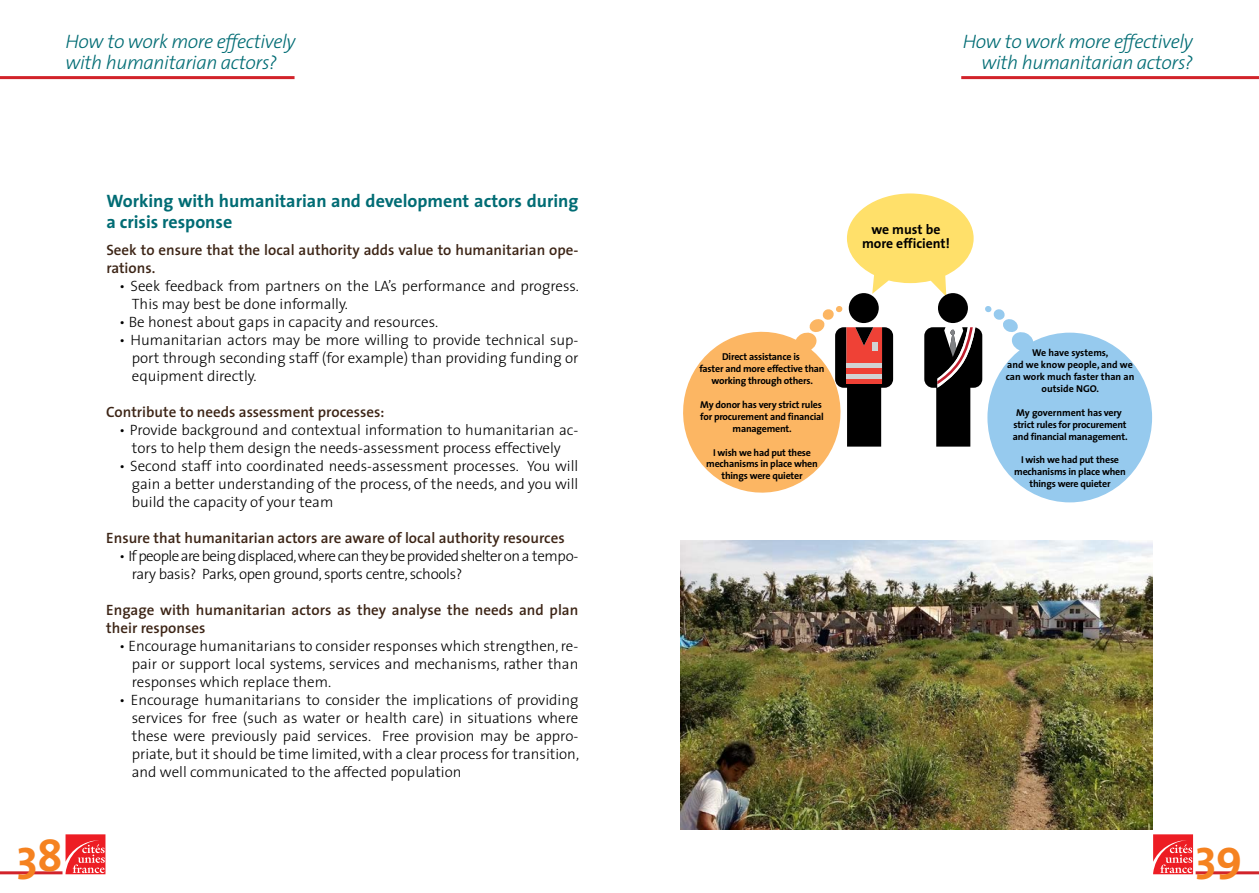
<style>
.page{position:relative;width:1259px;height:893px;background:#fff}
.page>*{position:absolute;margin:0;border:0;box-sizing:border-box;transform-origin:0 0}
.t1{font:700 45px "The Sans";color:#f58220}
.t2{font:italic 300 19.5px/21px "The Sans";letter-spacing:-.02em;color:#006c74}
.t3{font:700 18px/21.6px "The Sans";color:#006c74}
.t4{font:300 15px/18px "The Sans";color:#000;text-align:justify}
.t5{font:600 15px/18px "The Sans";color:#3c2415}
.t6{font:300 15px/18px "The Sans";letter-spacing:-.04em;color:#000}
.t7{font:700 13.65px/14px "The Sans";color:#000;text-align:center}
.t8{font:700 9.9px/12px "The Sans";letter-spacing:-.02em;color:#000;text-align:center}
.t9{font:700 9.9px/12px "The Sans";color:#000;text-align:center}
</style>
<div class="page">
<hr style="left:0;top:871px;width:63px;height:3px;background:#d2232a">
<hr style="left:1195px;top:871px;width:64px;height:3px;background:#d2232a">
<svg style="left:66px;top:834px;width:39px;height:40px;background:#f0474d"></svg>
<svg style="left:1153px;top:834px;width:40px;height:40px;background:#f0474d"></svg>
<hr style="left:0;top:76px;width:294px;height:3px;background:#d2232a">
<hr style="left:961px;top:76px;width:298px;height:3px;background:#d2232a">
<svg style="left:847px;top:193px;width:126px;height:104px"></svg>
<div style="left:987px;top:333px;width:165px;height:169px;background:#96caee;border-radius:50%"></div>
<div style="left:849px;top:293px;width:29px;height:30px;background:#000;border-radius:50%"></div>
<svg style="left:683px;top:306px;width:210px;height:187px"></svg>
<hr style="left:846px;top:364px;width:36px;height:4px;background:#d1d3d4">
<hr style="left:846px;top:374px;width:36px;height:4px;background:#d1d3d4">
<div style="left:872px;top:342px;width:5px;height:8px;background:#d1d3d4"></div>
<div style="left:938px;top:293px;width:30px;height:30px;background:#000;border-radius:50%"></div>
<svg style="left:924px;top:306px;width:110px;height:141px"></svg>
<img style="left:680px;top:541px;width:472px;height:288px">
<h2 class="t2" style="left:65px;top:30px;width:232px">How to work more effectively with humanitarian actors?</h2>
<h2 class="t2" style="left:962px;top:30px;width:232px;text-align:right">How to work more effectively with humanitarian actors?</h2>
<p class="t3" style="left:106px;top:189px;width:473px">Working with humanitarian and development actors during a crisis response</p>
<p class="t5" style="left:106px;top:240px;width:473px">Seek to ensure that the local authority adds value to humanitarian ope&shy;rations.</p>
<p class="t4" style="left:132px;top:276px;width:449px;text-indent:-13px">• Seek feedback from partners on the LA’s performance and progress.<br>This may best be done informally.</p>
<p class="t4" style="left:119px;top:312px;width:321px">• Be honest about gaps in capacity and resources.</p>
<p class="t4" style="left:132px;top:330px;width:448px;text-indent:-13px">• Humanitarian actors may be more willing to provide technical sup&shy;port through seconding staff (for example) than providing funding or equipment directly.</p>
<p class="t5" style="left:106px;top:402px;width:279px">Contribute to needs assessment processes:</p>
<p class="t4" style="left:119px;top:420px;width:461px;text-align:center">• Provide background and contextual information to humanitarian ac&shy;tors to help them design the needs-assessment process effectively</p>
<p class="t4" style="left:132px;top:456px;width:448px;text-indent:-13px">• Second staff into coordinated needs-assessment processes. You will gain a better understanding of the process, of the needs, and you will build the capacity of your team</p>
<p class="t5" style="left:106px;top:528px;width:460px">Ensure that humanitarian actors are aware of local authority resources</p>
<p class="t6" style="left:132px;top:546px;width:448px;text-indent:-13px">• If people are being displaced, where can they be provided shelter on a tempo&shy;rary basis? Parks, open ground, sports centre, schools?</p>
<p class="t5" style="left:106px;top:600px;width:473px">Engage with humanitarian actors as they analyse the needs and plan their responses</p>
<p class="t4" style="left:132px;top:636px;width:448px;text-indent:-13px">• Encourage humanitarians to consider responses which strengthen, re&shy;pair or support local systems, services and mechanisms, rather than responses which replace them.</p>
<p class="t4" style="left:132px;top:690px;width:449px;text-indent:-13px">• Encourage humanitarians to consider the implications of providing services for free (such as water or health care) in situations where these were previously paid services. Free provision may be appro&shy;priate, but it should be time limited, with a clear process for transition, and well communicated to the affected population</p>
<p class="t7" style="left:862px;top:222px;width:89px">we must be more efficient!</p>
<p class="t8" style="left:699px;top:350px;width:127px">Direct assistance is<br>faster and more effective than working through others.</p>
<p class="t8" style="left:700px;top:398px;width:125px">My donor has very strict rules for procurement and financial management.</p>
<p class="t8" style="left:706px;top:446px;width:113px">I wish we had put these mechanisms in place when things were quieter</p>
<p class="t9" style="left:1005px;top:346px;width:130px">We have systems,<br>and we know people, and we can work much faster than an outside NGO.</p>
<p class="t8" style="left:1013px;top:406px;width:116px">My government has very strict rules for procurement and financial management.</p>
<p class="t8" style="left:1014px;top:454px;width:113px">I wish we had put these mechanisms in place when things were quieter</p>
<h1 class="t1" style="left:17px;top:818px;width:47px">38</h1>
<h1 class="t1" style="left:1195px;top:818px;width:48px">39</h1>
</div>
